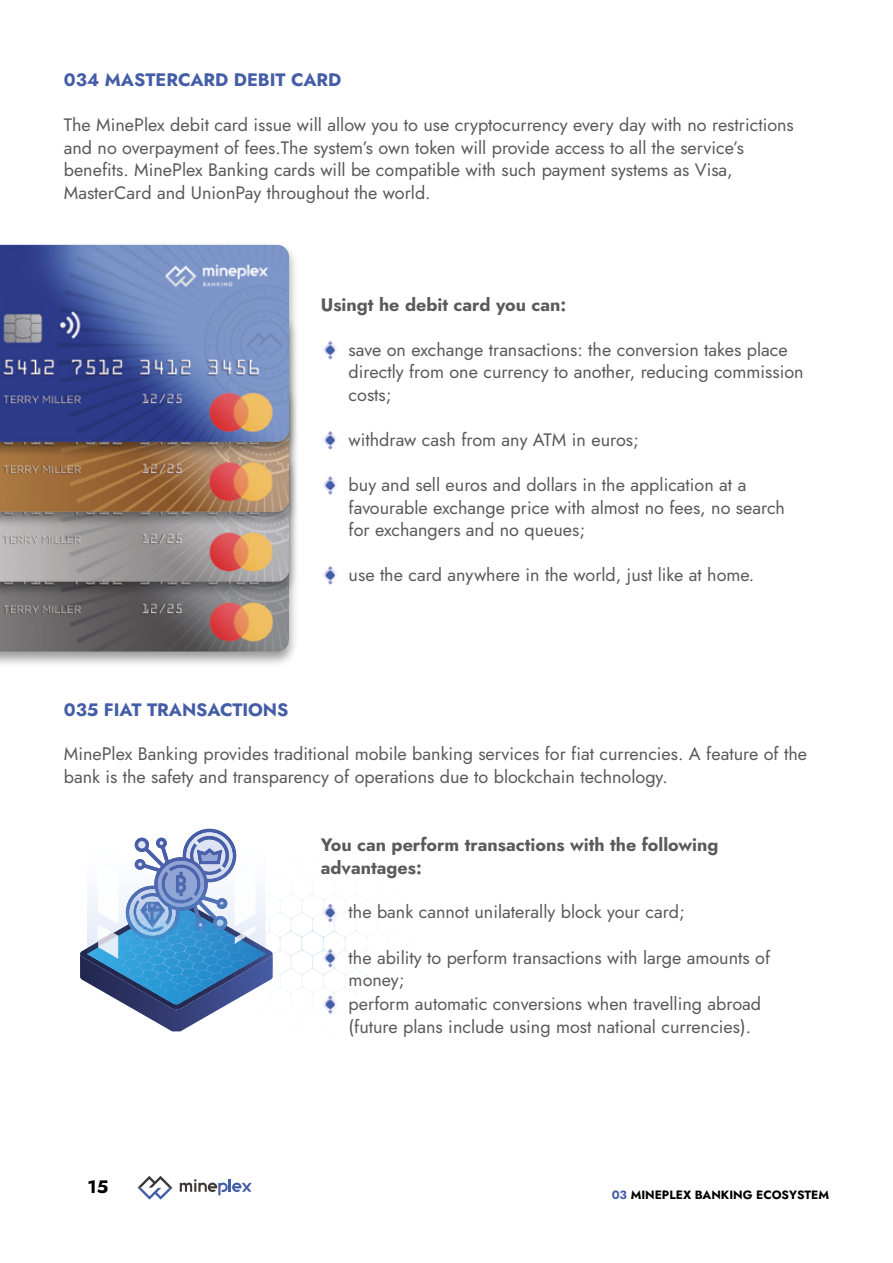
<style>
.page{position:relative;width:893px;height:1263px;background:#fff}
.page>*{position:absolute;margin:0;border:0;box-sizing:border-box;transform-origin:0 0}
.t1{font:18px/22.5px "Jost";color:#5a5a5b}
.t2{font:700 18px/22.5px "Jost";color:#5a5a5b}
.t3{font:700 18px "Jost";color:#445da7}
.t4{font:700 18px "Jost";color:#000}
.t5{font:700 12px "Jost";color:#000}
.s1{color:#445da7}
</style>
<div class="page">
<svg style="left:137px;top:1176px;width:36px;height:24px"></svg>
<svg style="left:180px;top:1179px;width:72px;height:16px"></svg>
<svg style="left:324px;top:341px;width:12px;height:18px"></svg>
<svg style="left:80px;top:829px;width:288px;height:202px"></svg>
<svg style="left:324px;top:431px;width:12px;height:19px"></svg>
<svg style="left:324px;top:476px;width:12px;height:19px"></svg>
<svg style="left:324px;top:566px;width:12px;height:18px"></svg>
<img style="left:0;top:601px;width:295px;height:63px">
<img style="left:0;top:601px;width:289px;height:50px">
<img style="left:0;top:531px;width:296px;height:70px">
<img style="left:0;top:531px;width:289px;height:51px">
<img style="left:0;top:462px;width:297px;height:69px">
<img style="left:0;top:462px;width:289px;height:50px">
<img style="left:0;top:244px;width:297px;height:218px">
<img style="left:0;top:245px;width:289px;height:197px">
<p class="t3" style="left:64px;top:67px;width:279px">034 MASTERCARD DEBIT CARD</p>
<p class="t1" style="left:64px;top:114px;width:732px">The MinePlex debit card issue will allow you to use cryptocurrency every day with no restrictions and no overpayment of fees.The system’s own token will provide access to all the service’s benefits. MinePlex Banking cards will be compatible with such payment systems as Visa, MasterCard and UnionPay throughout the world.</p>
<p class="t2" style="left:321px;top:294px;width:247px">Usingt he debit card you can:</p>
<p class="t1" style="left:349px;top:338px;width:457px">save on exchange transactions: the conversion takes place directly from one currency to another, reducing commission costs;</p>
<p class="t3" style="left:64px;top:697px;width:226px">035 FIAT TRANSACTIONS</p>
<p class="t1" style="left:349px;top:429px;width:292px">withdraw cash from any ATM in euros;</p>
<p class="t1" style="left:349px;top:474px;width:438px">buy and sell euros and dollars in the application at a favourable exchange price with almost no fees, no search for exchangers and no queues;</p>
<p class="t1" style="left:349px;top:563px;width:407px">use the card anywhere in the world, just like at home.</p>
<p class="t1" style="left:64px;top:743px;width:745px">MinePlex Banking provides traditional mobile banking services for fiat currencies. A feature of the bank is the safety and transparency of operations due to blockchain technology.</p>
<p class="t2" style="left:321px;top:834px;width:399px">You can perform transactions with the following advantages:</p>
<p class="t4" style="left:88px;top:1174px;width:22px">15</p>
<p class="t1" style="left:349px;top:901px;width:338px">the bank cannot unilaterally block your card;</p>
<p class="t1" style="left:349px;top:946px;width:423px;line-height:23px">the ability to perform transactions with large amounts of money;<br>perform automatic conversions when travelling abroad (future plans include using most national currencies).</p>
<p class="t5" style="left:612px;top:1187px;width:219px"><span class="s1">03</span> MINEPLEX BANKING ECOSYSTEM</p>
</div>
